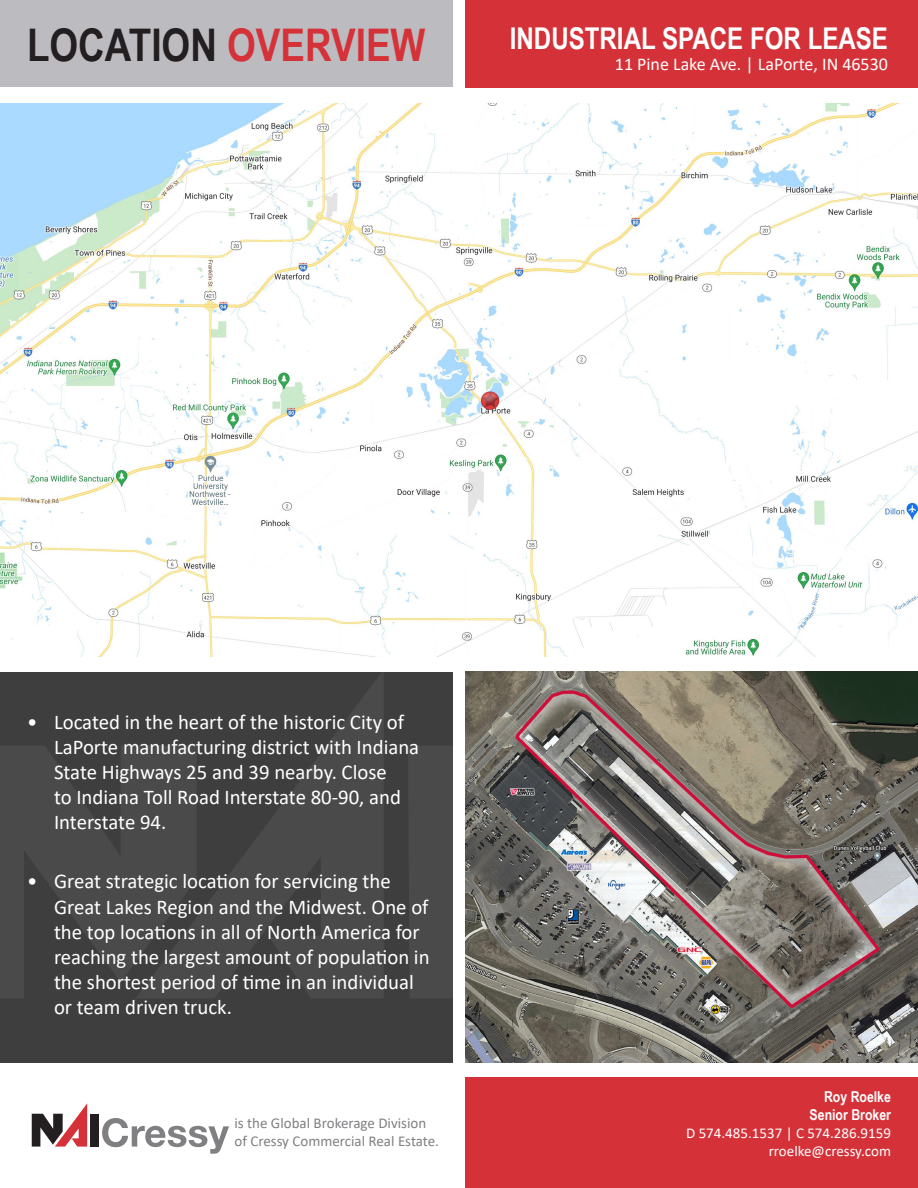
<style>
.page{position:relative;width:918px;height:1188px;background:#fff}
.page>*{position:absolute;margin:0;border:0;box-sizing:border-box;transform-origin:0 0}
.t1{font:700 45px "Arial Narrow";color:#231f20}
.t2{font:700 30px "Arial Narrow";color:#fff}
.t3{font:21px/25.2px "Calibri";color:#fff}
.t4{font:18px "Calibri";color:#fff}
.t5{font:15px/18px "Calibri";color:#808083}
.t6{font:15px/18px "Calibri";color:#fff;text-align:right}
.t7{font:700 15px/18px "Arial Narrow";color:#fff;text-align:right}
.s1{color:#d43238}
</style>
<div class="page">
<div style="left:466px;top:1078px;width:452px;height:110px;background:#d43238"></div>
<div style="left:90px;top:1114px;width:9px;height:33px;background:#231f20"></div>
<svg style="left:32px;top:1103px;width:55px;height:44px"></svg>
<svg style="left:102px;top:1118px;width:127px;height:36px"></svg>
<div style="left:466px;top:0;width:452px;height:87px;background:#d43238"></div>
<img style="left:0;top:672px;width:452px;height:391px">
<img style="left:0;top:104px;width:918px;height:553px">
<img style="left:466px;top:672px;width:452px;height:391px">
<div style="left:0;top:0;width:452px;height:87px;background:#bcbbbf"></div>
<p class="t1" style="left:27px;top:11px;width:400px">LOCATION <span class="s1">OVERVIEW</span></p>
<h2 class="t2" style="left:510px;top:16px;width:380px">INDUSTRIAL SPACE FOR LEASE</h2>
<p class="t4" style="left:615px;top:52px;width:275px">11 Pine Lake Ave. | LaPorte, IN 46530</p>
<p class="t3" style="left:54px;top:709px;width:367px;text-indent:-27px">• Located in the heart of the historic City of LaPorte manufacturing district with Indiana State Highways 25 and 39 nearby. Close<br>to Indiana Toll Road Interstate 80-90, and Interstate 94.</p>
<p class="t3" style="left:54px;top:868px;width:377px;text-indent:-27px">• Great strategic location for servicing the Great Lakes Region and the Midwest. One of the top locations in all of North America for reaching the largest amount of population in the shortest period of time in an individual or team driven truck.</p>
<p class="t5" style="left:234px;top:1114px;width:206px">is the Global Brokerage Division of Cressy Commercial Real Estate.</p>
<p class="t7" style="left:810px;top:1087px;width:83px">Roy Roelke<br>Senior Broker</p>
<p class="t6" style="left:686px;top:1124px;width:206px">D 574.485.1537 | C 574.286.9159 rroelke@cressy.com</p>
</div>
